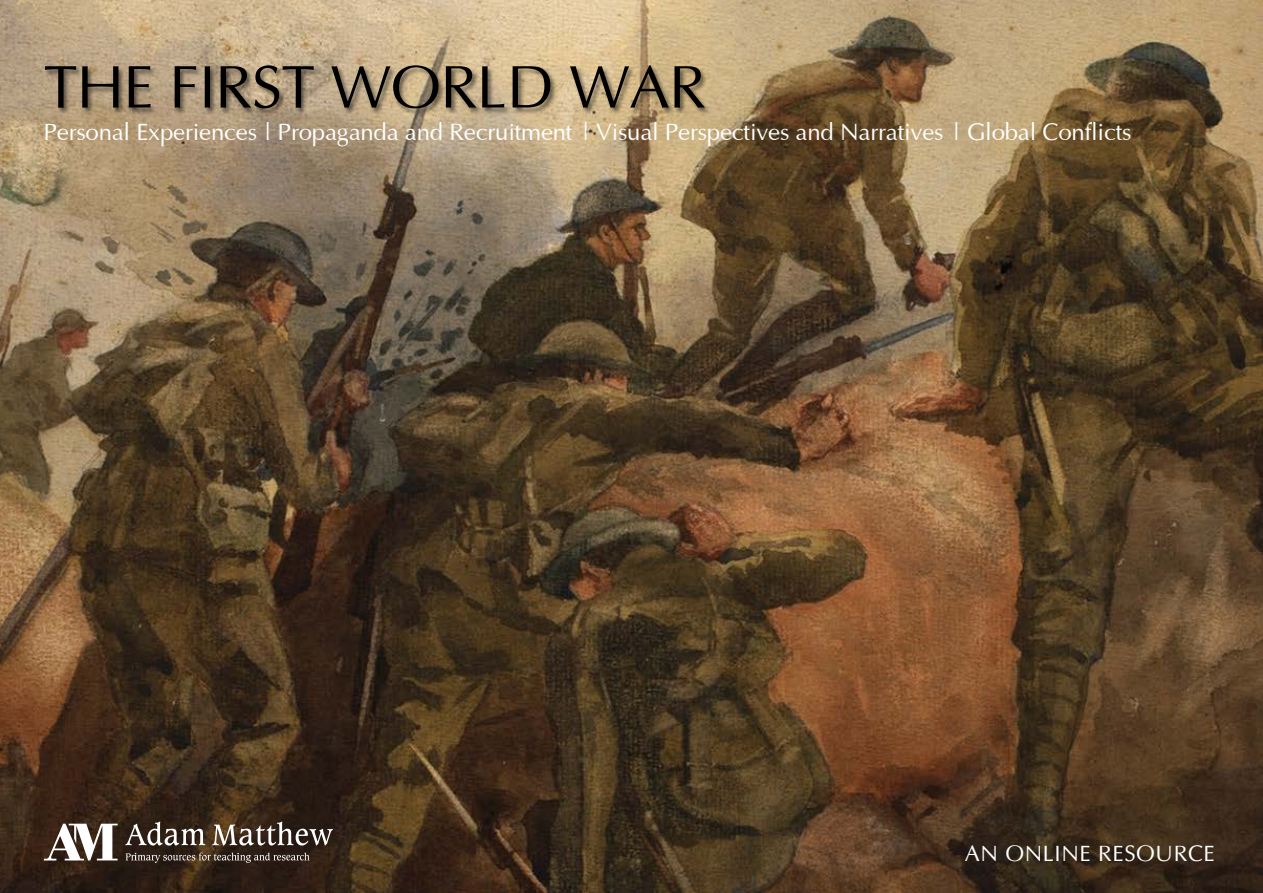
<style>
.page{position:relative;width:1263px;height:893px;background:#fff}
.page>*{position:absolute;margin:0;border:0;box-sizing:border-box;transform-origin:0 0}
.t1{font:60.6px "Optima";letter-spacing:-.01em;color:#000}
.t2{font:24.08px "Optima";letter-spacing:-.01em;color:#fff}
.t3{font:22.58px "Optima";letter-spacing:.025em;color:#fff}
</style>
<div class="page">
<img style="left:0;top:0;width:1263px;height:893px">
<div style="left:44px;top:65px;width:667px;height:50px;background:#000;opacity:.51"></div>
<svg style="left:125px;top:822px;width:80px;height:23px"></svg>
<svg style="left:212px;top:822px;width:121px;height:24px"></svg>
<svg style="left:44px;top:824px;width:74px;height:36px"></svg>
<svg style="left:126px;top:852px;width:184px;height:11px;background:#54473f"></svg>
<h1 class="t1" style="left:44px;top:41px;width:664px">THE FIRST WORLD WAR</h1>
<p class="t2" style="left:44px;top:113px;width:1089px">Personal Experiences | Propaganda and Recruitment | Visual Perspectives and Narratives | Global Conflicts</p>
<p class="t3" style="left:965px;top:836px;width:252px">AN ONLINE RESOURCE</p>
</div>
